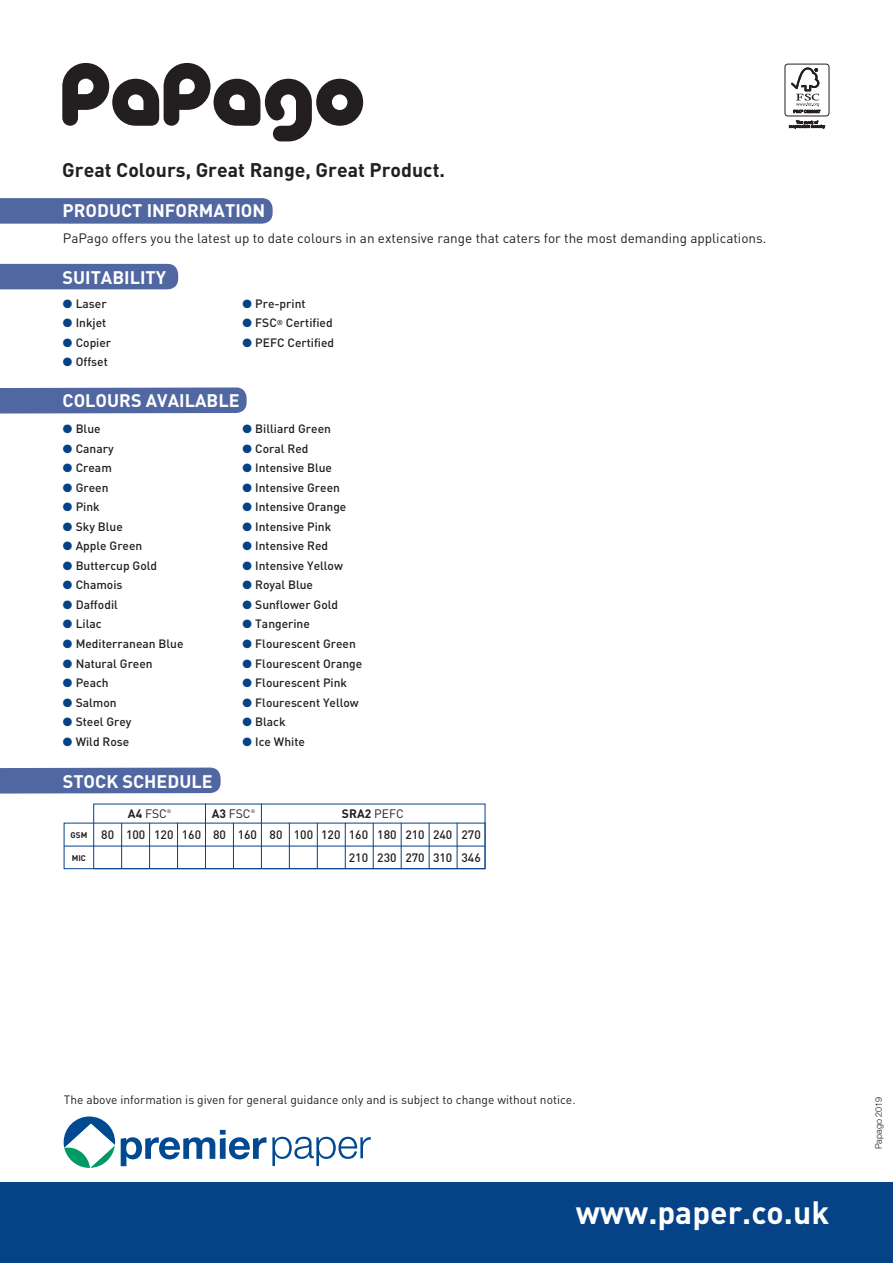
<style>
.page{position:relative;width:893px;height:1263px;background:#fff}
.page>*{position:absolute;margin:0;border:0;box-sizing:border-box;transform-origin:0 0}
.t1{font:700 31.95px "DINCE";color:#fff}
.t2{font:700 19.5px "DINCE";color:#231f20}
.t3{font:700 18px "DINCE";color:#fff}
.t4{font:13.5px "DINCE";color:#231f20}
.t5{font:500 12.15px "DINCE";color:#231f20}
.t6{font:12.15px "DINCE";color:#231f20}
.t7{font:700 12.15px "DINCE";color:#231f20}
.t8{font:500 12px "DINCE";color:#231f20}
.t9{font:12px "DINCE";color:#231f20}
.t10{font:300 9px "Helvetica Neue";color:#231f20}
.t11{font:700 8.25px "DINCE";color:#231f20}
.t12{font:5.1px "DINCE";color:#231f20}
.s1{color:#054286}
.s2{font-weight:700}
.s3{font-weight:400}
</style>
<div class="page">
<svg style="left:0;top:198px;width:273px;height:26px;background:#556aa3"></svg>
<svg style="left:64px;top:1116px;width:51px;height:52px"></svg>
<svg style="left:121px;top:1130px;width:145px;height:36px"></svg>
<svg style="left:272px;top:1137px;width:99px;height:29px"></svg>
<div style="left:0;top:1182px;width:893px;height:81px;background:#054286"></div>
<svg style="left:0;top:387px;width:247px;height:27px;background:#5b70a6"></svg>
<svg style="left:62px;top:63px;width:301px;height:78px"></svg>
<div style="left:0;top:264px;width:178px;height:25px;background:#5167a1"></div>
<svg style="left:784px;top:63px;width:46px;height:65px"></svg>
<div style="left:785px;top:64px;width:44px;height:52px;background:#fff;border-radius:3px"></div>
<div style="left:785px;top:64px;width:44px;height:52px;border:1px solid #231f20;border-radius:3px"></div>
<svg style="left:791px;top:68px;width:29px;height:45px"></svg>
<svg style="left:789px;top:121px;width:36px;height:8px"></svg>
<div style="left:64px;top:823px;width:421px;height:46px;border:1px solid #054286"></div>
<hr style="left:64px;top:846px;width:421px;height:1px;background:#054286">
<hr style="left:149px;top:823px;width:1px;height:46px;background:#054286">
<hr style="left:177px;top:823px;width:1px;height:46px;background:#054286">
<hr style="left:205px;top:804px;width:1px;height:65px;background:#054286">
<hr style="left:233px;top:823px;width:1px;height:46px;background:#054286">
<hr style="left:261px;top:804px;width:1px;height:65px;background:#054286">
<hr style="left:289px;top:823px;width:1px;height:46px;background:#054286">
<hr style="left:317px;top:823px;width:1px;height:46px;background:#054286">
<hr style="left:345px;top:823px;width:1px;height:46px;background:#054286">
<hr style="left:373px;top:823px;width:1px;height:46px;background:#054286">
<hr style="left:401px;top:823px;width:1px;height:46px;background:#054286">
<hr style="left:429px;top:823px;width:1px;height:46px;background:#054286">
<hr style="left:457px;top:823px;width:1px;height:46px;background:#054286">
<hr style="left:121px;top:823px;width:1px;height:46px;background:#054286">
<div style="left:0;top:767px;width:221px;height:26px;background:#5167a1"></div>
<p class="t2" style="left:62px;top:157px;width:384px">Great Colours, Great Range, Great Product.</p>
<p class="t3" style="left:63px;top:199px;width:204px">PRODUCT INFORMATION</p>
<p class="t4" style="left:63px;top:229px;width:705px">PaPago offers you the latest up to date colours in an extensive range that caters for the most demanding applications.</p>
<p class="t3" style="left:63px;top:265px;width:105px">SUITABILITY</p>
<p class="t8" style="left:63px;top:296px;width:45px"><span class="s1">●</span> Laser</p>
<p class="t8" style="left:63px;top:315px;width:45px"><span class="s1">●</span> Inkjet</p>
<p class="t8" style="left:63px;top:335px;width:50px"><span class="s1">●</span> Copier</p>
<p class="t8" style="left:63px;top:354px;width:47px"><span class="s1">●</span> Offset</p>
<p class="t8" style="left:242px;top:296px;width:65px"><span class="s1">●</span> Pre-print</p>
<p class="t8" style="left:242px;top:315px;width:92px"><span class="s1">●</span> FSC<sup>®</sup> Certified</p>
<p class="t8" style="left:242px;top:335px;width:93px"><span class="s1">●</span> PEFC Certified</p>
<p class="t3" style="left:63px;top:388px;width:179px">COLOURS AVAILABLE</p>
<p class="t8" style="left:63px;top:421px;width:39px"><span class="s1">●</span> Blue</p>
<p class="t8" style="left:63px;top:441px;width:52px"><span class="s1">●</span> Canary</p>
<p class="t8" style="left:63px;top:460px;width:50px"><span class="s1">●</span> Cream</p>
<p class="t8" style="left:63px;top:480px;width:47px"><span class="s1">●</span> Green</p>
<p class="t8" style="left:63px;top:499px;width:38px"><span class="s1">●</span> Pink</p>
<p class="t8" style="left:63px;top:519px;width:61px"><span class="s1">●</span> Sky Blue</p>
<p class="t8" style="left:63px;top:538px;width:81px"><span class="s1">●</span> Apple Green</p>
<p class="t8" style="left:63px;top:558px;width:96px"><span class="s1">●</span> Buttercup Gold</p>
<p class="t8" style="left:63px;top:577px;width:61px"><span class="s1">●</span> Chamois</p>
<p class="t8" style="left:63px;top:597px;width:57px"><span class="s1">●</span> Daffodil</p>
<p class="t8" style="left:63px;top:616px;width:40px"><span class="s1">●</span> Lilac</p>
<p class="t8" style="left:63px;top:636px;width:122px"><span class="s1">●</span> Mediterranean Blue</p>
<p class="t8" style="left:63px;top:655px;width:91px"><span class="s1">●</span> Natural Green</p>
<p class="t8" style="left:63px;top:675px;width:47px"><span class="s1">●</span> Peach</p>
<p class="t8" style="left:63px;top:694px;width:55px"><span class="s1">●</span> Salmon</p>
<p class="t8" style="left:63px;top:714px;width:70px"><span class="s1">●</span> Steel Grey</p>
<p class="t8" style="left:63px;top:733px;width:68px"><span class="s1">●</span> Wild Rose</p>
<p class="t3" style="left:63px;top:770px;width:152px">STOCK SCHEDULE</p>
<p class="t8" style="left:242px;top:421px;width:90px"><span class="s1">●</span> Billiard Green</p>
<p class="t8" style="left:242px;top:441px;width:68px"><span class="s1">●</span> Coral Red</p>
<p class="t8" style="left:242px;top:460px;width:91px"><span class="s1">●</span> Intensive Blue</p>
<p class="t8" style="left:242px;top:480px;width:99px"><span class="s1">●</span> Intensive Green</p>
<p class="t8" style="left:242px;top:499px;width:105px"><span class="s1">●</span> Intensive Orange</p>
<p class="t8" style="left:242px;top:519px;width:90px"><span class="s1">●</span> Intensive Pink</p>
<p class="t8" style="left:242px;top:538px;width:87px"><span class="s1">●</span> Intensive Red</p>
<p class="t8" style="left:242px;top:558px;width:102px"><span class="s1">●</span> Intensive Yellow</p>
<p class="t8" style="left:242px;top:577px;width:72px"><span class="s1">●</span> Royal Blue</p>
<p class="t8" style="left:242px;top:597px;width:97px"><span class="s1">●</span> Sunflower Gold</p>
<p class="t8" style="left:242px;top:616px;width:69px"><span class="s1">●</span> Tangerine</p>
<p class="t8" style="left:242px;top:636px;width:115px"><span class="s1">●</span> Flourescent Green</p>
<p class="t8" style="left:242px;top:655px;width:121px"><span class="s1">●</span> Flourescent Orange</p>
<p class="t8" style="left:242px;top:675px;width:106px"><span class="s1">●</span> Flourescent Pink</p>
<p class="t8" style="left:242px;top:694px;width:118px"><span class="s1">●</span> Flourescent Yellow</p>
<p class="t8" style="left:242px;top:714px;width:45px"><span class="s1">●</span> Black</p>
<p class="t8" style="left:242px;top:733px;width:64px"><span class="s1">●</span> Ice White</p>
<p class="t11" style="left:71px;top:830px;width:18px">GSM</p>
<p class="t11" style="left:72px;top:853px;width:16px">MIC</p>
<p class="t6" style="left:128px;top:806px;width:40px"><span class="s2">A4</span> FSC</p>
<p class="t12" style="left:167px;top:807px;width:6px">®</p>
<p class="t6" style="left:212px;top:806px;width:40px"><span class="s2">A3</span> FSC</p>
<p class="t12" style="left:251px;top:807px;width:6px">®</p>
<p class="t7" style="left:342px;top:805px;width:63px">SRA2 <span class="s3">PEFC</span></p>
<p class="t5" style="left:101px;top:827px;width:381px">80 100 120 160 80 160 80 100 120 160 180 210 240 270</p>
<p class="t5" style="left:349px;top:850px;width:134px">210 230 270 310 346</p>
<p class="t9" style="left:64px;top:1092px;width:513px">The above information is given for general guidance only and is subject to change without notice.</p>
<p class="t10" style="left:873px;top:1149px;width:54px;rotate:-90deg">Papago 2019</p>
<p class="t1" style="left:576px;top:1191px;width:255px">www.paper.co.uk</p>
</div>
